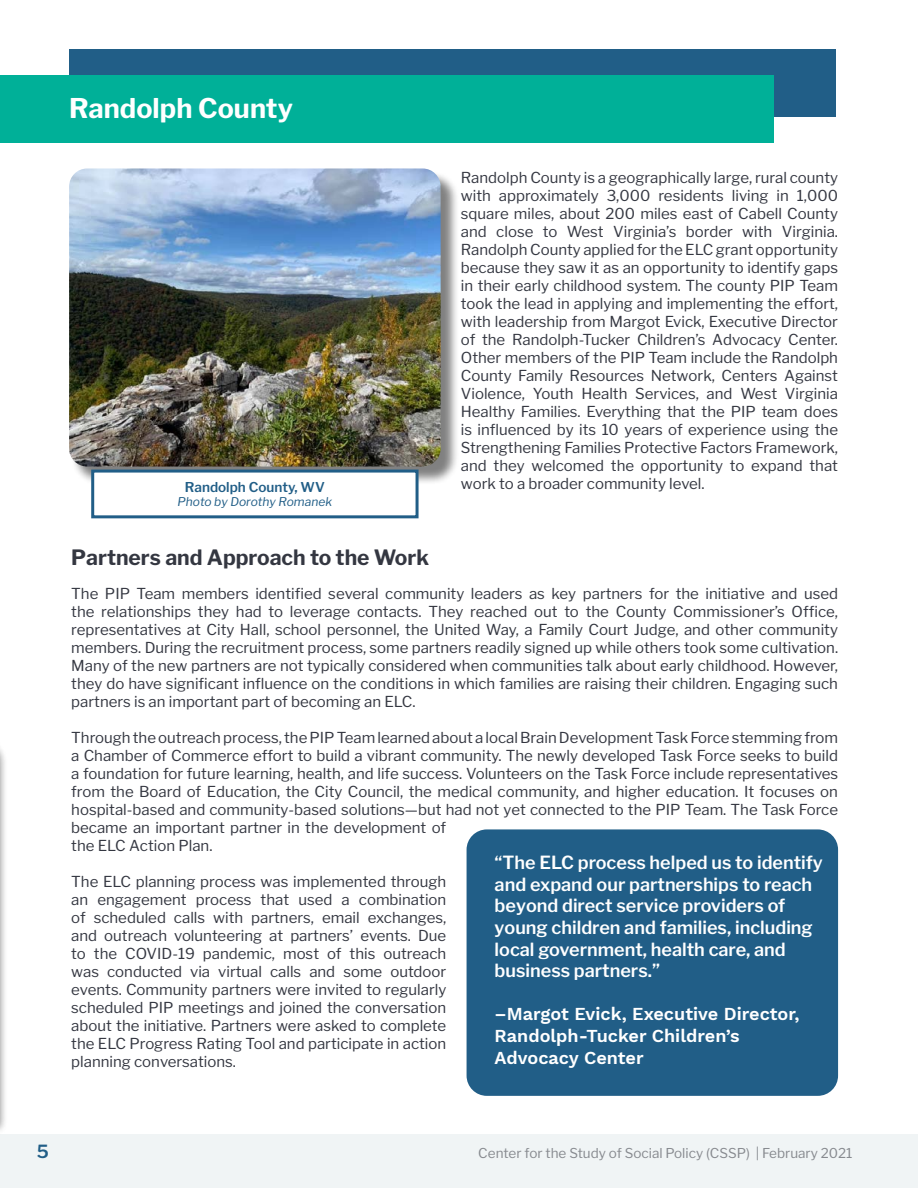
<style>
.page{position:relative;width:918px;height:1188px;background:#fff}
.page>*{position:absolute;margin:0;border:0;box-sizing:border-box;transform-origin:0 0}
.t1{font:700 27px "Libre Franklin";letter-spacing:.005em;color:#fff}
.t2{font:700 21px "Libre Franklin";color:#343741}
.t3{font:600 18px/21.6px "Libre Franklin";color:#fff}
.t4{font:600 18px/21.6px "Work Sans";color:#fff}
.t5{font:600 18px "Libre Franklin";color:#215e87}
.t6{font:15px/18px "Libre Franklin";color:#343741;text-align:justify}
.t7{font:13.5px "Libre Franklin";color:#878a8f}
.t8{font:600 13.5px "Libre Franklin";color:#215e87}
.t9{font:italic 12px "Libre Franklin";color:#215e87}
</style>
<div class="page">
<div style="left:0;top:1134px;width:918px;height:54px;background:#f0f4f5"></div>
<div style="left:0;top:736px;width:8px;height:400px;background:#000;opacity:.5"></div>
<div style="left:69px;top:50px;width:767px;height:67px;background:#215e87"></div>
<div style="left:0;top:76px;width:773px;height:67px;background:#00b098"></div>
<div style="left:467px;top:829px;width:371px;height:267px;background:#215e87;border-radius:20px"></div>
<div style="left:71px;top:170px;width:388px;height:315px;background:#000;opacity:.5"></div>
<img style="left:69px;top:168px;width:372px;height:299px">
<div style="left:91px;top:470px;width:328px;height:48px;background:#fff;border:3px solid #215e87"></div>
<h1 class="t1" style="left:69px;top:92px;width:225px">Randolph County</h1>
<p class="t8" style="left:185px;top:479px;width:142px">Randolph County, WV</p>
<p class="t9" style="left:178px;top:495px;width:156px">Photo by Dorothy Romanek</p>
<p class="t6" style="left:461px;top:169px;width:379px">Randolph County is a geographically large, rural county with approximately 3,000 residents living in 1,000 square miles, about 200 miles east of Cabell County and close to West Virginia’s border with Virginia.<br>Randolph County applied for the ELC grant opportunity because they saw it as an opportunity to identify gaps in their early childhood system. The county PIP Team took the lead in applying and implementing the effort, with leadership from Margot Evick, Executive Director of the Randolph-Tucker Children’s Advocacy Center.<br>Other members of the PIP Team include the Randolph County Family Resources Network, Centers Against Violence, Youth Health Services, and West Virginia Healthy Families. Everything that the PIP team does is influenced by its 10 years of experience using the Strengthening Families Protective Factors Framework, and they welcomed the opportunity to expand that work to a broader community level.</p>
<h2 class="t2" style="left:71px;top:544px;width:359px">Partners and Approach to the Work</h2>
<p class="t6" style="left:71px;top:585px;width:768px">The PIP Team members identified several community leaders as key partners for the initiative and used the relationships they had to leverage contacts. They reached out to the County Commissioner’s Office, representatives at City Hall, school personnel, the United Way, a Family Court Judge, and other community members. During the recruitment process, some partners readily signed up while others took some cultivation.<br>Many of the new partners are not typically considered when communities talk about early childhood. However, they do have significant influence on the conditions in which families are raising their children. Engaging such partners is an important part of becoming an ELC.</p>
<p class="t6" style="left:71px;top:729px;width:768px;text-align:left">Through the outreach process, the PIP Team learned about a local Brain Development Task Force stemming from a Chamber of Commerce effort to build a vibrant community. The newly developed Task Force seeks to build a foundation for future learning, health, and life success. Volunteers on the Task Force include representatives from the Board of Education, the City Council, the medical community, and higher education. It focuses on hospital-based and community-based solutions—but had not yet connected to the PIP Team. The Task Force became an important partner in the development of<br>the ELC Action Plan.</p>
<p class="t6" style="left:71px;top:873px;width:377px">The ELC planning process was implemented through an engagement process that used a combination of scheduled calls with partners, email exchanges, and outreach volunteering at partners’ events. Due to the COVID-19 pandemic, most of this outreach was conducted via virtual calls and some outdoor events. Community partners were invited to regularly scheduled PIP meetings and joined the conversation about the initiative. Partners were asked to complete the ELC Progress Rating Tool and participate in action planning conversations.</p>
<p class="t3" style="left:495px;top:852px;width:330px">“The ELC process helped us to identify and expand our partnerships to reach beyond direct service providers of young children and families, including local government, health care, and business partners.”</p>
<p class="t4" style="left:495px;top:1004px;width:306px">–Margot Evick, Executive Director,<br>Randolph-Tucker Children’s<br>Advocacy Center</p>
<p class="t5" style="left:37px;top:1141px;width:14px">5</p>
<p class="t7" style="left:478px;top:1145px;width:376px">Center for the Study of Social Policy (CSSP) | February 2021</p>
</div>
